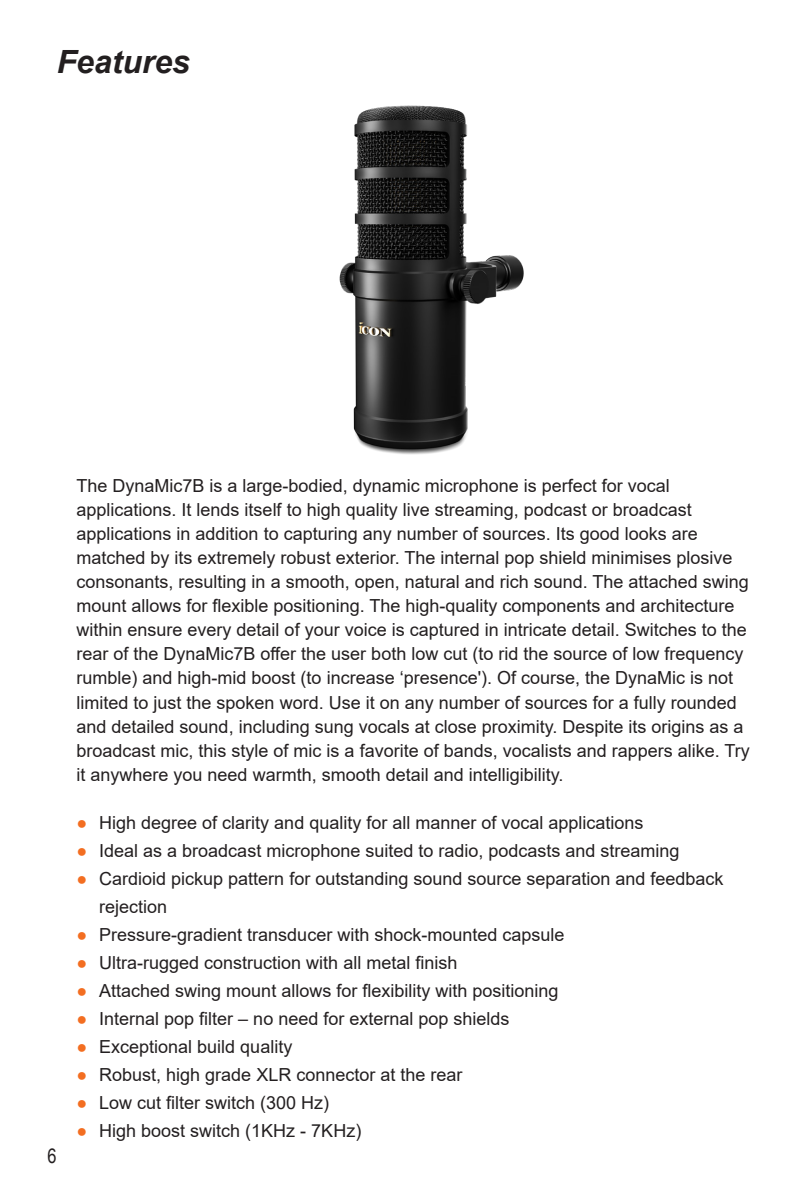
<style>
.page{position:relative;width:808px;height:1191px;background:#fff}
.page>*{position:absolute;margin:0;border:0;box-sizing:border-box;transform-origin:0 0}
.t1{font:italic 700 32px "Arial";color:#231f20}
.t2{font:20px "Arial Narrow";color:#231f20}
.Text{font:18px/24px "Arial";color:#231f20}
.s1{color:#f36e21}
</style>
<div class="page">
<img style="left:339px;top:105px;width:185px;height:350px">
<p class="t1" style="left:57px;top:40px;width:135px">Features</p>
<p class="t2" style="left:48px;top:1141px;width:11px">6</p>
<p class="Text" style="left:77px;top:474px;width:617px">The DynaMic7B is a large-bodied, dynamic microphone is perfect for vocal applications. It lends itself to high quality live streaming, podcast or broadcast</p>
<p class="Text" style="left:77px;top:522px;width:675px">applications in addition to capturing any number of sources. Its good looks are matched by its extremely robust exterior. The internal pop shield minimises plosive consonants, resulting in a smooth, open, natural and rich sound. The attached swing mount allows for flexible positioning. The high-quality components and architecture within ensure every detail of your voice is captured in intricate detail. Switches to the rear of the DynaMic7B offer the user both low cut (to rid the source of low frequency rumble) and high-mid boost (to increase ‘presence'). Of course, the DynaMic is not limited to just the spoken word. Use it on any number of sources for a fully rounded and detailed sound, including sung vocals at close proximity. Despite its origins as a broadcast mic, this style of mic is a favorite of bands, vocalists and rappers alike. Try it anywhere you need warmth, smooth detail and intelligibility.</p>
<p class="Text" style="left:77px;top:810px;width:568px"><span class="s1">●</span> High degree of clarity and quality for all manner of vocal applications</p>
<p class="Text" style="left:77px;top:838px;width:604px"><span class="s1">●</span> Ideal as a broadcast microphone suited to radio, podcasts and streaming</p>
<p class="Text" style="left:99px;top:864px;width:626px;line-height:28px;text-indent:-23px"><span class="s1">●</span> Cardioid pickup pattern for outstanding sound source separation and feedback rejection</p>
<p class="Text" style="left:77px;top:922px;width:489px"><span class="s1">●</span> Pressure-gradient transducer with shock-mounted capsule</p>
<p class="Text" style="left:77px;top:950px;width:382px"><span class="s1">●</span> Ultra-rugged construction with all metal finish</p>
<p class="Text" style="left:77px;top:978px;width:483px"><span class="s1">●</span> Attached swing mount allows for flexibility with positioning</p>
<p class="Text" style="left:77px;top:1006px;width:434px"><span class="s1">●</span> Internal pop filter – no need for external pop shields</p>
<p class="Text" style="left:77px;top:1034px;width:217px"><span class="s1">●</span> Exceptional build quality</p>
<p class="Text" style="left:77px;top:1062px;width:387px"><span class="s1">●</span> Robust, high grade XLR connector at the rear</p>
<p class="Text" style="left:77px;top:1090px;width:254px"><span class="s1">●</span> Low cut filter switch (300 Hz)</p>
<p class="Text" style="left:77px;top:1118px;width:286px"><span class="s1">●</span> High boost switch (1KHz - 7KHz)</p>
</div>
